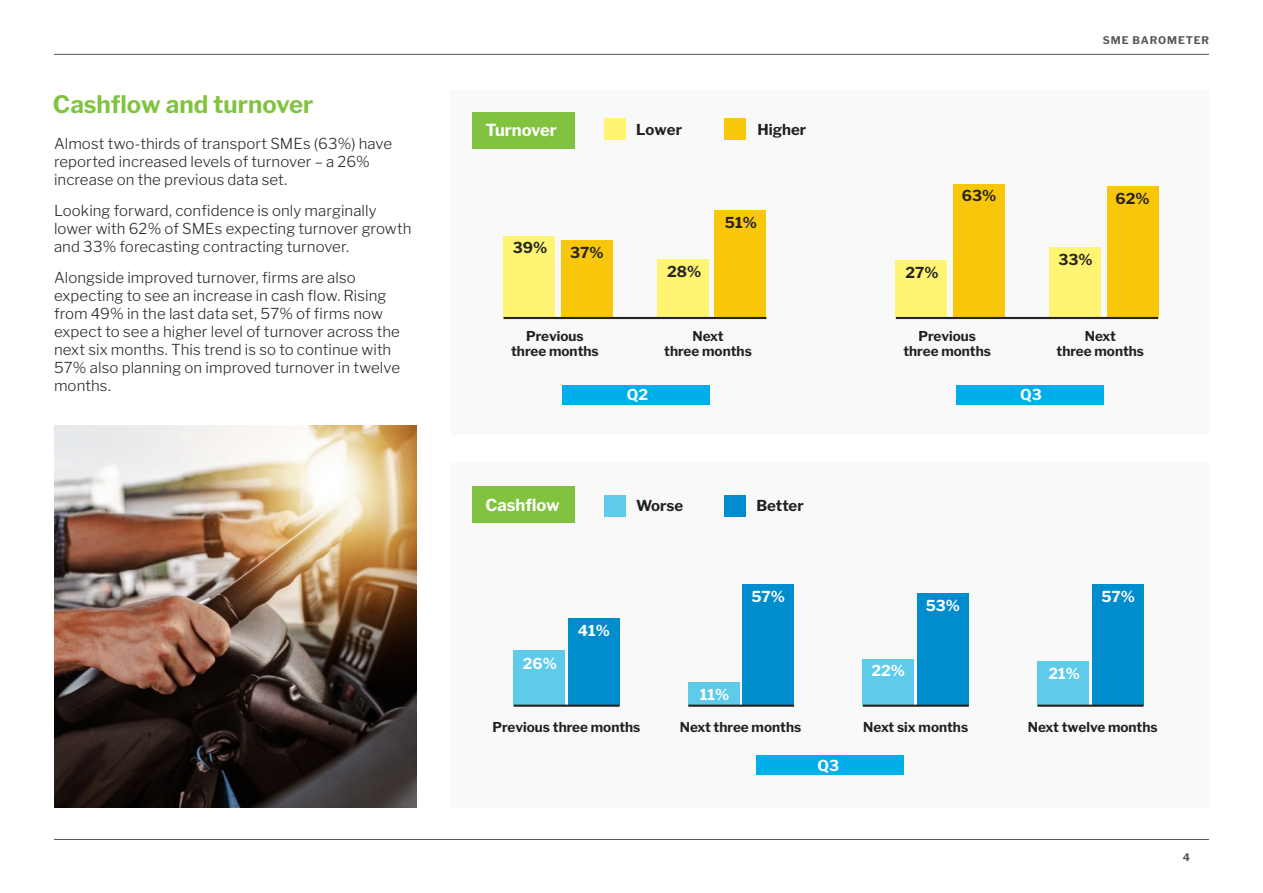
<style>
.page{position:relative;width:1263px;height:893px;background:#fff}
.page>*{position:absolute;margin:0;border:0;box-sizing:border-box;transform-origin:0 0}
.t1{font:700 24px "Libre Franklin";color:#81c340}
.Graph_Headings{font:700 16.5px "Libre Franklin";color:#fff}
.Body{font:300 15px/18px "Libre Franklin";letter-spacing:.005em;color:#2d2926}
.t2{font:700 15px "Libre Franklin";color:#fff}
.t3{font:700 15px "Libre Franklin";color:#252423}
.t4{font:700 15px "Libre Franklin";color:#231f20}
.t5{font:700 13.5px "Libre Franklin";color:#231f20}
.t6{font:700 10.5px "Libre Franklin";letter-spacing:.08em;color:#57585a}
.t7{font:700 10.5px "Libre Franklin";color:#575451}
</style>
<div class="page">
<hr style="left:54px;top:54px;width:1155px;height:1px;background:#575451">
<hr style="left:54px;top:839px;width:1155px;height:1px;background:#575451">
<div style="left:450px;top:90px;width:759px;height:345px;background:#f6f6f7"></div>
<div style="left:562px;top:385px;width:148px;height:20px;background:#00aee9"></div>
<div style="left:955px;top:385px;width:148px;height:20px;background:#00aee9"></div>
<div style="left:450px;top:463px;width:759px;height:345px;background:#f6f6f7"></div>
<div style="left:756px;top:755px;width:148px;height:20px;background:#00aee9"></div>
<div style="left:472px;top:112px;width:102px;height:36px;background:#81c340"></div>
<div style="left:472px;top:487px;width:102px;height:36px;background:#81c340"></div>
<div style="left:504px;top:236px;width:51px;height:83px;background:#fff573"></div>
<div style="left:561px;top:240px;width:51px;height:79px;background:#f9c709"></div>
<div style="left:657px;top:259px;width:51px;height:60px;background:#fff573"></div>
<div style="left:715px;top:210px;width:51px;height:109px;background:#f9c709"></div>
<hr style="left:504px;top:317px;width:262px;height:2px;background:#252423">
<div style="left:896px;top:260px;width:51px;height:58px;background:#fff573"></div>
<div style="left:954px;top:184px;width:51px;height:134px;background:#f9c709"></div>
<div style="left:1049px;top:247px;width:51px;height:71px;background:#fff573"></div>
<div style="left:1107px;top:186px;width:51px;height:132px;background:#f9c709"></div>
<hr style="left:896px;top:317px;width:262px;height:2px;background:#252423">
<div style="left:514px;top:650px;width:51px;height:56px;background:#5dcbe9"></div>
<div style="left:568px;top:618px;width:51px;height:88px;background:#008dce"></div>
<hr style="left:514px;top:705px;width:105px;height:2px;background:#252423">
<img style="left:54px;top:425px;width:362px;height:383px">
<div style="left:688px;top:682px;width:51px;height:24px;background:#5dcbe9"></div>
<div style="left:743px;top:584px;width:51px;height:122px;background:#008dce"></div>
<hr style="left:688px;top:705px;width:106px;height:2px;background:#252423">
<div style="left:863px;top:659px;width:51px;height:47px;background:#5dcbe9"></div>
<div style="left:917px;top:593px;width:51px;height:113px;background:#008dce"></div>
<hr style="left:863px;top:705px;width:106px;height:2px;background:#252423">
<div style="left:1038px;top:661px;width:51px;height:45px;background:#5dcbe9"></div>
<div style="left:1092px;top:584px;width:51px;height:122px;background:#008dce"></div>
<hr style="left:1037px;top:705px;width:106px;height:2px;background:#252423">
<div style="left:604px;top:119px;width:21px;height:21px;background:#fff573"></div>
<div style="left:724px;top:119px;width:22px;height:21px;background:#f9c709"></div>
<div style="left:604px;top:495px;width:21px;height:21px;background:#5dcbe9"></div>
<div style="left:724px;top:495px;width:22px;height:21px;background:#008dce"></div>
<p class="t1" style="left:53px;top:90px;width:262px">Cashflow and turnover</p>
<p class="Body" style="left:54px;top:135px;width:340px">Almost two-thirds of transport SMEs (63%) have reported increased levels of turnover – a 26% increase on the previous data set.</p>
<p class="Body" style="left:54px;top:202px;width:359px">Looking forward, confidence is only marginally lower with 62% of SMEs expecting turnover growth and 33% forecasting contracting turnover.</p>
<p class="Body" style="left:54px;top:268px;width:347px">Alongside improved turnover, firms are also expecting to see an increase in cash flow. Rising from 49% in the last data set, 57% of firms now expect to see a higher level of turnover across the next six months. This trend is so to continue with 57% also planning on improved turnover in twelve months.</p>
<p class="Graph_Headings" style="left:485px;top:121px;width:73px">Turnover</p>
<p class="t4" style="left:636px;top:121px;width:47px">Lower</p>
<p class="t4" style="left:757px;top:121px;width:50px">Higher</p>
<p class="t3" style="left:513px;top:239px;width:36px">39%</p>
<p class="t3" style="left:570px;top:243px;width:35px">37%</p>
<p class="t5" style="left:526px;top:328px;width:59px">Previous</p>
<p class="t5" style="left:511px;top:343px;width:89px">three months</p>
<p class="t3" style="left:667px;top:262px;width:36px">28%</p>
<p class="t3" style="left:725px;top:214px;width:33px">51%</p>
<p class="t2" style="left:627px;top:386px;width:23px">Q2</p>
<p class="t5" style="left:692px;top:328px;width:33px">Next</p>
<p class="t5" style="left:664px;top:343px;width:89px">three months</p>
<p class="t6" style="left:1103px;top:34px;width:108px">SME BAROMETER</p>
<p class="t3" style="left:905px;top:263px;width:35px">27%</p>
<p class="t3" style="left:962px;top:187px;width:36px">63%</p>
<p class="t3" style="left:1115px;top:189px;width:36px">62%</p>
<p class="t3" style="left:1058px;top:251px;width:36px">33%</p>
<p class="t5" style="left:918px;top:328px;width:59px">Previous</p>
<p class="t5" style="left:903px;top:343px;width:89px">three months</p>
<p class="t2" style="left:1020px;top:386px;width:23px">Q3</p>
<p class="t5" style="left:1085px;top:328px;width:33px">Next</p>
<p class="t5" style="left:1056px;top:343px;width:89px">three months</p>
<p class="Graph_Headings" style="left:485px;top:495px;width:76px">Cashflow</p>
<p class="t4" style="left:636px;top:497px;width:49px">Worse</p>
<p class="t4" style="left:756px;top:497px;width:49px">Better</p>
<p class="t2" style="left:523px;top:654px;width:36px">26%</p>
<p class="t2" style="left:578px;top:621px;width:34px">41%</p>
<p class="t2" style="left:751px;top:587px;width:35px">57%</p>
<p class="t2" style="left:700px;top:685px;width:31px">11%</p>
<p class="t5" style="left:492px;top:719px;width:150px">Previous three months</p>
<p class="t5" style="left:680px;top:719px;width:123px">Next three months</p>
<p class="t2" style="left:817px;top:756px;width:23px">Q3</p>
<p class="t2" style="left:926px;top:596px;width:36px">53%</p>
<p class="t2" style="left:871px;top:662px;width:35px">22%</p>
<p class="t2" style="left:1048px;top:664px;width:33px">21%</p>
<p class="t2" style="left:1101px;top:588px;width:35px">57%</p>
<p class="t5" style="left:863px;top:719px;width:106px">Next six months</p>
<p class="t5" style="left:1028px;top:719px;width:131px">Next twelve months</p>
<p class="t7" style="left:1183px;top:850px;width:9px">4</p>
</div>
